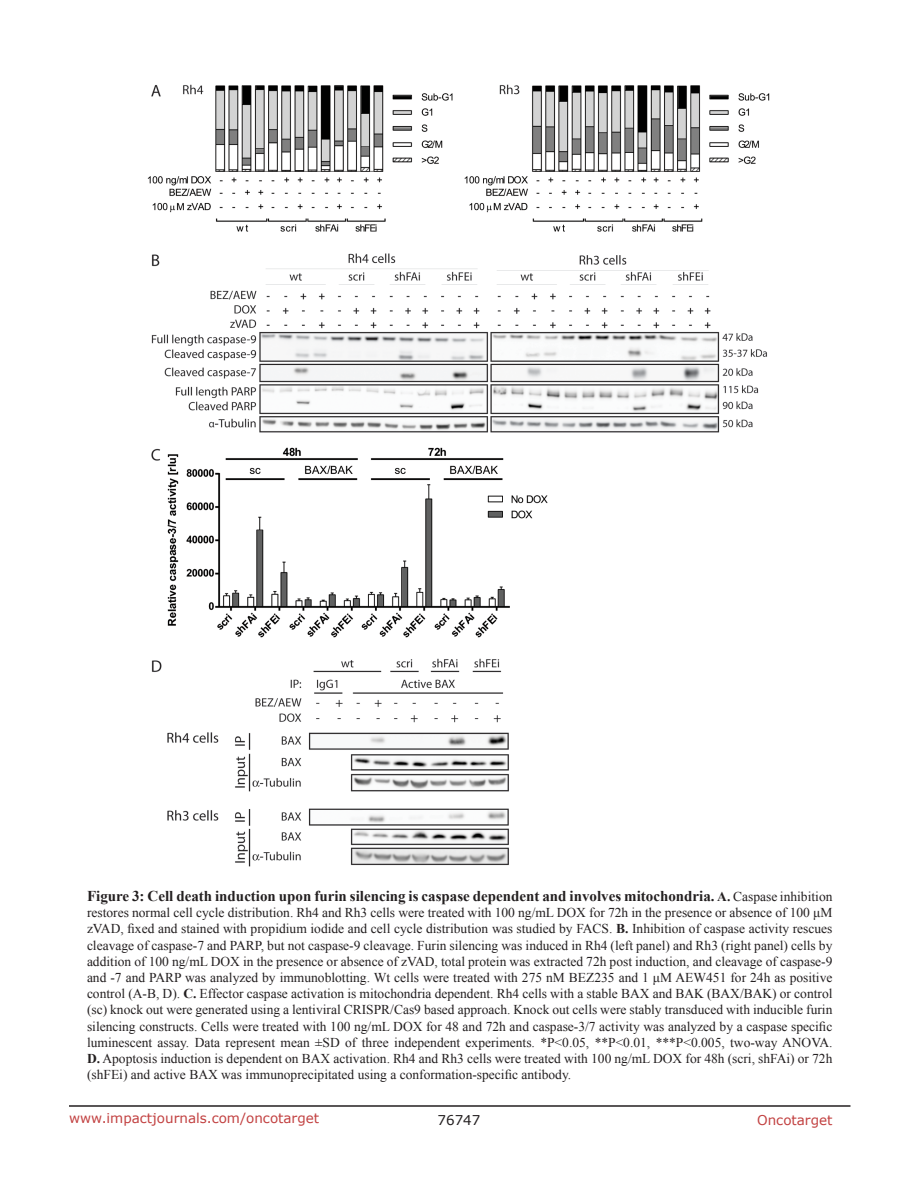
<style>
.page{position:relative;width:918px;height:1188px;background:#fff}
.page>*{position:absolute;margin:0;border:0;box-sizing:border-box;transform-origin:0 0}
.figuretext{font:700 15px "Times New Roman";color:#231f20}
.figuretext-2{font:13.5px/16.2px "Times New Roman";color:#231f20;text-align:justify}
.t1{font:13.5px "Verdana";color:#c24141}
.t2{font:13.5px "Verdana";color:#231f20}
.s1{font-size:13.5px}
.s2{font-weight:400;font-size:13.5px}
.s3{font-weight:700}
</style>
<div class="page">
<hr style="left:69px;top:1105px;width:781px;height:2px;background:#231f20">
<img style="left:147px;top:84px;width:623px;height:783px">
<p class="figuretext" style="left:87px;top:886px;width:747px">Figure 3: Cell death induction upon furin silencing is caspase dependent and involves mitochondria. <span class="s1">A.</span> <span class="s2">Caspase inhibition</span></p>
<p class="figuretext-2" style="left:87px;top:904px;width:747px">restores normal cell cycle distribution. Rh4 and Rh3 cells were treated with 100 ng/mL DOX for 72h in the presence or absence of 100 μM zVAD, fixed and stained with propidium iodide and cell cycle distribution was studied by FACS. <span class="s3">B.</span> Inhibition of caspase activity rescues cleavage of caspase-7 and PARP, but not caspase-9 cleavage. Furin silencing was induced in Rh4 (left panel) and Rh3 (right panel) cells by addition of 100 ng/mL DOX in the presence or absence of zVAD, total protein was extracted 72h post induction, and cleavage of caspase-9 and -7 and PARP was analyzed by immunoblotting. Wt cells were treated with 275 nM BEZ235 and 1 μM AEW451 for 24h as positive control (A-B, D). <span class="s3">C.</span> Effector caspase activation is mitochondria dependent. Rh4 cells with a stable BAX and BAK (BAX/BAK) or control (sc) knock out were generated using a lentiviral CRISPR/Cas9 based approach. Knock out cells were stably transduced with inducible furin silencing constructs. Cells were treated with 100 ng/mL DOX for 48 and 72h and caspase-3/7 activity was analyzed by a caspase specific luminescent assay. Data represent mean ±SD of three independent experiments. *P&lt;0.05, **P&lt;0.01, ***P&lt;0.005, two-way ANOVA.<br><span class="s3">D.</span> Apoptosis induction is dependent on BAX activation. Rh4 and Rh3 cells were treated with 100 ng/mL DOX for 48h (scri, shFAi) or 72h (shFEi) and active BAX was immunoprecipitated using a conformation-specific antibody.</p>
<p class="t1" style="left:69px;top:1109px;width:252px">www.impactjournals.com/oncotarget</p>
<p class="t2" style="left:438px;top:1111px;width:44px">76747</p>
<p class="t1" style="left:757px;top:1111px;width:77px">Oncotarget</p>
</div>
